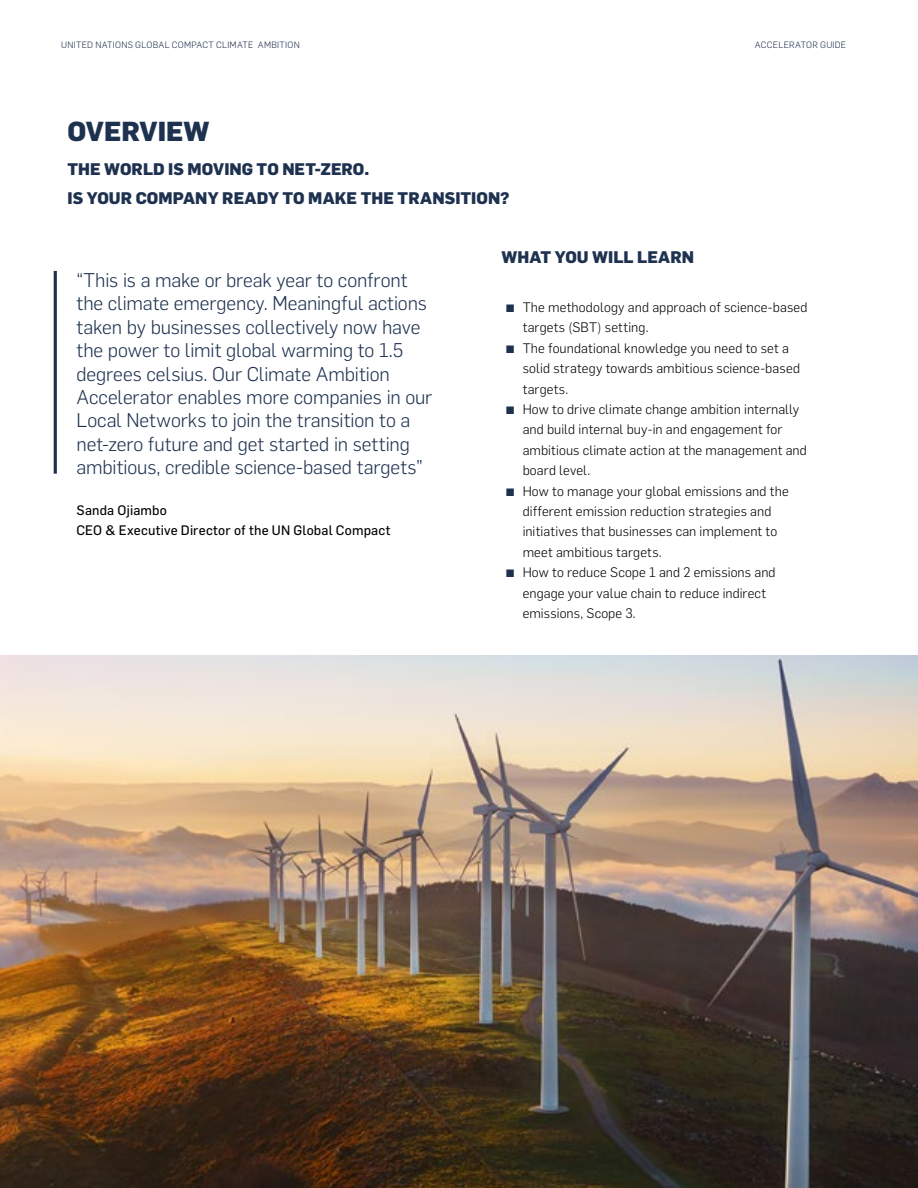
<style>
.page{position:relative;width:918px;height:1188px;background:#fff}
.page>*{position:absolute;margin:0;border:0;box-sizing:border-box;transform-origin:0 0}
.t1{font:800 27px "Flama";letter-spacing:-.005em;color:#1e3250}
.t2{font:300 19.5px/23.4px "Flama";letter-spacing:-.005em;color:#1e3250}
.t3{font:800 16.5px/29.4px "Flama";color:#1e3250}
.t4{font:300 13.5px/20.4px "Flama";letter-spacing:.01em;color:#000}
.t5{font:13.5px/20.4px "Flama";letter-spacing:.01em;color:#000}
.t6{font:300 9px "Flama";letter-spacing:.03em;color:#1e3250}
.s1{color:#1e3250}
</style>
<div class="page">
<hr style="left:54px;top:271px;width:3px;height:203px;background:#1e3250">
<img style="left:0;top:655px;width:918px;height:533px">
<p class="t6" style="left:61px;top:39px;width:240px">UNITED NATIONS GLOBAL COMPACT CLIMATE AMBITION</p>
<p class="t6" style="left:755px;top:39px;width:93px">ACCELERATOR GUIDE</p>
<h1 class="t1" style="left:68px;top:112px;width:144px">OVERVIEW</h1>
<p class="t3" style="left:68px;top:153px;width:443px">THE WORLD IS MOVING TO NET-ZERO.<br>IS YOUR COMPANY READY TO MAKE THE TRANSITION?</p>
<p class="t2" style="left:77px;top:267px;width:357px">“This is a make or break year to confront the climate emergency. Meaningful actions taken by businesses collectively now have the power to limit global warming to 1.5 degrees celsius. Our Climate Ambition Accelerator enables more companies in our Local Networks to join the transition to a net-zero future and get started in setting ambitious, credible science-based targets”</p>
<p class="t5" style="left:77px;top:500px;width:315px">Sanda Ojiambo<br>CEO &amp; Executive Director of the UN Global Compact</p>
<p class="t3" style="left:501px;top:242px;width:194px">WHAT YOU WILL LEARN</p>
<p class="t4" style="left:523px;top:296px;width:286px;text-indent:-17px"><span class="s1">▪</span> The methodology and approach of science-based targets (SBT) setting.</p>
<p class="t4" style="left:523px;top:337px;width:279px;text-indent:-17px"><span class="s1">▪</span> The foundational knowledge you need to set a solid strategy towards ambitious science-based targets.</p>
<p class="t4" style="left:523px;top:398px;width:286px;text-indent:-17px"><span class="s1">▪</span> How to drive climate change ambition internally and build internal buy-in and engagement for ambitious climate action at the management and board level.</p>
<p class="t4" style="left:523px;top:480px;width:268px;text-indent:-17px"><span class="s1">▪</span> How to manage your global emissions and the different emission reduction strategies and initiatives that businesses can implement to meet ambitious targets.</p>
<p class="t4" style="left:523px;top:561px;width:255px;text-indent:-17px"><span class="s1">▪</span> How to reduce Scope 1 and 2 emissions and engage your value chain to reduce indirect emissions, Scope 3.</p>
</div>
